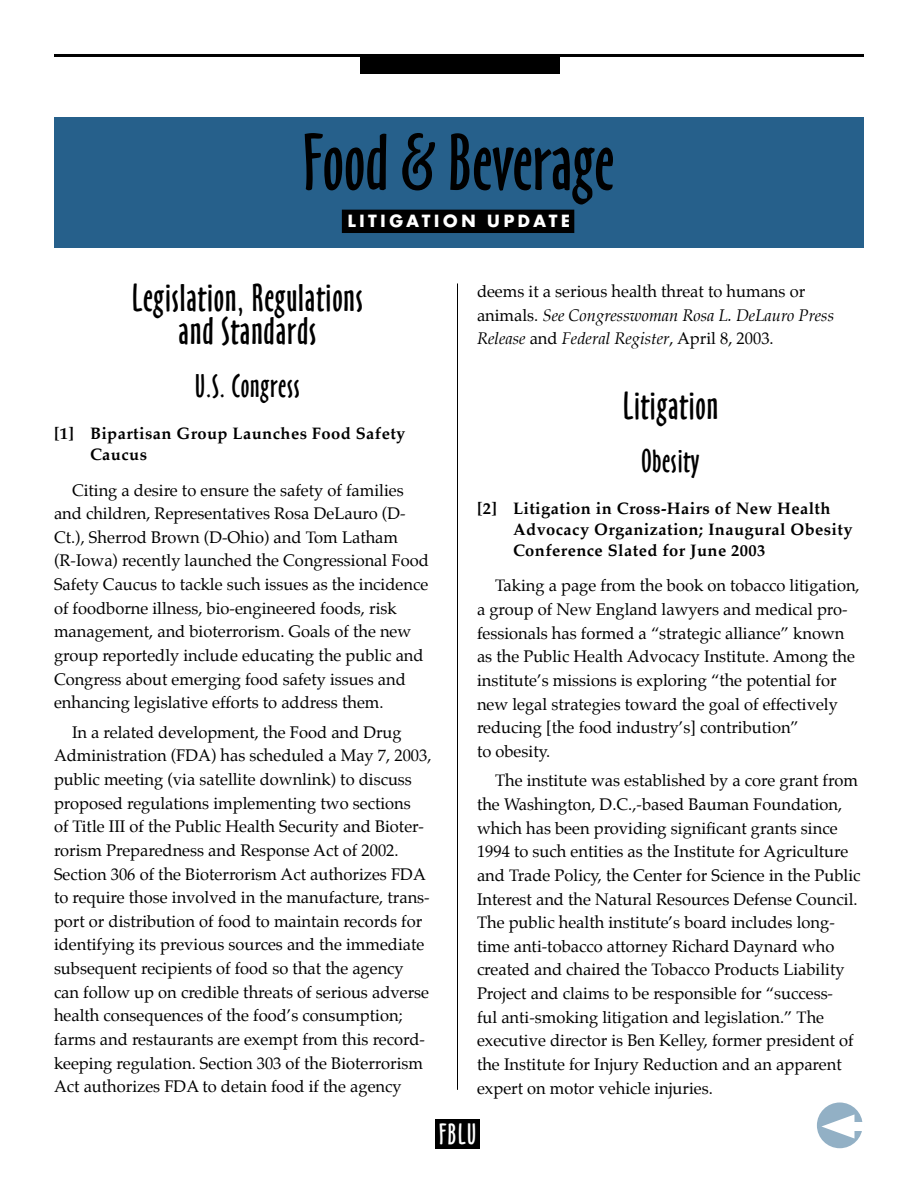
<style>
.page{position:relative;width:918px;height:1188px;background:#fff}
.page>*{position:absolute;margin:0;border:0;box-sizing:border-box;transform-origin:0 0}
.t1{font:74.1px "Oz Handicraft BT";color:#000}
.Section_Head{font:36px/33px "Oz Handicraft BT";letter-spacing:.025em;color:#000;text-align:center}
.Subheads{font:30px "Oz Handicraft BT";letter-spacing:.025em;color:#000}
.t2{font:27px "Oz Handicraft BT";color:#fff}
.t3{font:700 18.45px "Futura T";letter-spacing:.17em;color:#fff}
.Body_Copy{font:16.5px/23.7px "Palatino";color:#000}
.Sub_Sub{font:700 16.5px/21px "Palatino";letter-spacing:.025em;color:#000}
.s1{font-style:italic}
</style>
<div class="page">
<div style="left:54px;top:117px;width:810px;height:131px;background:#26608b"></div>
<div style="left:360px;top:54px;width:200px;height:20px;background:#000"></div>
<div style="left:342px;top:210px;width:232px;height:23px;background:#000"></div>
<hr style="left:54px;top:54px;width:810px;height:3px;background:#000">
<hr style="left:457px;top:283px;width:1px;height:807px;background:#000">
<div style="left:435px;top:1119px;width:45px;height:29px;background:#000"></div>
<div style="left:817px;top:1102px;width:46px;height:46px;background:#92b0c5;border-radius:50%"></div>
<div style="left:841px;top:1122px;width:23px;height:9px;background:#fff"></div>
<svg style="left:821px;top:1114px;width:33px;height:25px"></svg>
<p class="t1" style="left:303px;top:120px;width:313px">Food &amp; Beverage</p>
<p class="t3" style="left:347px;top:209px;width:224px">LITIGATION UPDATE</p>
<p class="Section_Head" style="left:132px;top:282px;width:233px">Legislation, Regulations and Standards</p>
<p class="Subheads" style="left:195px;top:369px;width:106px">U.S. Congress</p>
<p class="Sub_Sub" style="left:90px;top:424px;width:317px;text-indent:-36px">[1] Bipartisan Group Launches Food Safety<br>Caucus</p>
<p class="Body_Copy" style="left:54px;top:479px;width:376px;text-indent:18px">Citing a desire to ensure the safety of families and children, Representatives Rosa DeLauro (D-Ct.), Sherrod Brown (D-Ohio) and Tom Latham (R-Iowa) recently launched the Congressional Food Safety Caucus to tackle such issues as the incidence of foodborne illness, bio-engineered foods, risk management, and bioterrorism. Goals of the new group reportedly include educating the public and Congress about emerging food safety issues and enhancing legislative efforts to address them.</p>
<p class="Body_Copy" style="left:54px;top:722px;width:379px;text-indent:18px">In a related development, the Food and Drug Administration (FDA) has scheduled a May 7, 2003, public meeting (via satellite downlink) to discuss proposed regulations implementing two sections<br>of Title III of the Public Health Security and Bioter&shy;rorism Preparedness and Response Act of 2002.<br>Section 306 of the Bioterrorism Act authorizes FDA to require those involved in the manufacture, trans&shy;port or distribution of food to maintain records for identifying its previous sources and the immediate subsequent recipients of food so that the agency can follow up on credible threats of serious adverse health consequences of the food’s consumption; farms and restaurants are exempt from this record&shy;keeping regulation. Section 303 of the Bioterrorism Act authorizes FDA to detain food if the agency</p>
<p class="Body_Copy" style="left:477px;top:281px;width:359px">deems it a serious health threat to humans or animals. <span class="s1">See Congresswoman Rosa L. DeLauro Press<br>Release</span> and <span class="s1">Federal Register</span>, April 8, 2003.</p>
<p class="Section_Head" style="left:623px;top:390px;width:97px">Litigation</p>
<p class="Subheads" style="left:642px;top:444px;width:59px">Obesity</p>
<p class="Sub_Sub" style="left:513px;top:499px;width:341px;text-indent:-36px">[2] Litigation in Cross-Hairs of New Health<br>Advocacy Organization; Inaugural Obesity<br>Conference Slated for June 2003</p>
<p class="Body_Copy" style="left:477px;top:575px;width:384px;text-indent:18px">Taking a page from the book on tobacco litigation, a group of New England lawyers and medical pro&shy;fessionals has formed a “strategic alliance” known as the Public Health Advocacy Institute. Among the institute’s missions is exploring “the potential for new legal strategies toward the goal of effectively reducing [the food industry’s] contribution”<br>to obesity.</p>
<p class="Body_Copy" style="left:477px;top:770px;width:385px;text-indent:18px">The institute was established by a core grant from the Washington, D.C.,-based Bauman Foundation, which has been providing significant grants since 1994 to such entities as the Institute for Agriculture and Trade Policy, the Center for Science in the Public Interest and the Natural Resources Defense Council.<br>The public health institute’s board includes long&shy;time anti-tobacco attorney Richard Daynard who created and chaired the Tobacco Products Liability Project and claims to be responsible for “success-<br>ful anti-smoking litigation and legislation.” The executive director is Ben Kelley, former president of the Institute for Injury Reduction and an apparent expert on motor vehicle injuries.</p>
<p class="t2" style="left:439px;top:1119px;width:39px">FBLU</p>
</div>
